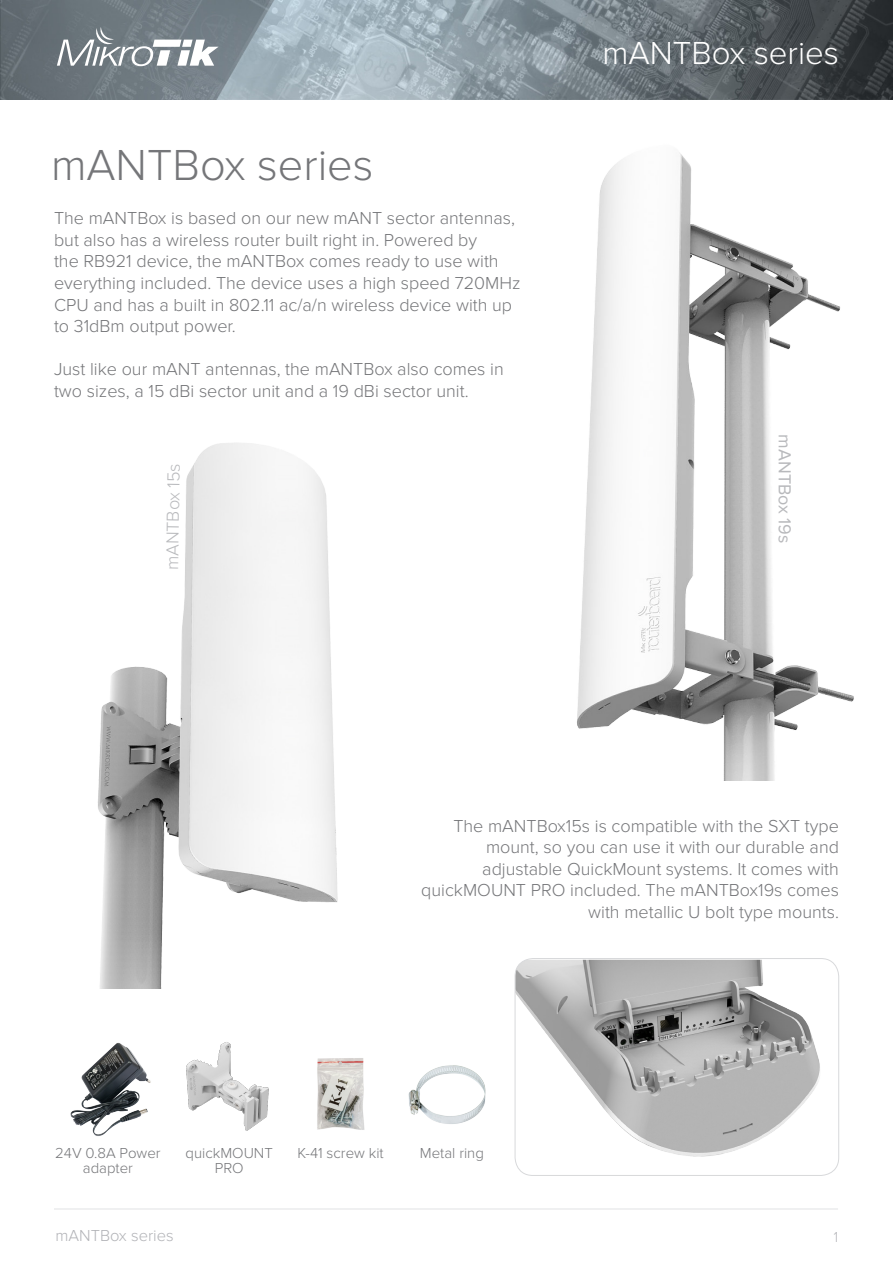
<style>
.page{position:relative;width:893px;height:1263px;background:#fff}
.page>*{position:absolute;margin:0;border:0;box-sizing:border-box;transform-origin:0 0}
.t1{font:300 45px "Proxima Nova";color:#757679}
.t2{font:300 33px "Proxima Nova";color:#fff}
.Teksts{font:300 18px/21.6px "Proxima Nova";color:#757679}
.t3{font:300 18px "Proxima Nova";color:#b8b9bc}
.t4{font:18px "Proxima Nova";color:#b8b9bc}
.t5{font:300 16.5px "Proxima Nova";color:#b2b3b7}
.Teksts-2{font:300 15px/15px "Proxima Nova";color:#757679;text-align:center}
.t6{font:300 15px "Proxima Nova Cond";color:#b2b3b7}
</style>
<div class="page">
<img style="left:0;top:0;width:893px;height:100px">
<svg style="left:57px;top:27px;width:162px;height:39px"></svg>
<hr style="left:54px;top:1209px;width:784px;height:1px;background:#e1e2e4">
<img style="left:577px;top:152px;width:277px;height:629px">
<img style="left:515px;top:960px;width:324px;height:214px">
<div style="left:515px;top:958px;width:324px;height:218px;border:1px solid #d8d9db;border-radius:18px"></div>
<img style="left:317px;top:1058px;width:48px;height:72px">
<img style="left:408px;top:1065px;width:78px;height:59px">
<img style="left:186px;top:1042px;width:83px;height:89px">
<img style="left:98px;top:443px;width:240px;height:545px">
<img style="left:70px;top:1042px;width:81px;height:94px">
<p class="t1" style="left:51px;top:140px;width:324px">mANTBox series</p>
<p class="Teksts" style="left:54px;top:208px;width:468px">The mANTBox is based on our new mANT sector antennas, but also has a wireless router built right in. Powered by<br>the RB921 device, the mANTBox comes ready to use with everything included. The device uses a high speed 720MHz CPU and has a built in 802.11 ac/a/n wireless device with up to 31dBm output power.</p>
<p class="Teksts" style="left:54px;top:359px;width:451px">Just like our mANT antennas, the mANTBox also comes in two sizes, a 15 dBi sector unit and a 19 dBi sector unit.</p>
<p class="t3" style="left:162px;top:570px;width:108px;rotate:-89deg">mANTBox 15s</p>
<p class="t2" style="left:602px;top:34px;width:238px">mANTBox series</p>
<p class="t4" style="left:795px;top:434px;width:110px;rotate:90deg">mANTBox 19s</p>
<p class="Teksts" style="left:421px;top:815px;width:419px;text-align:right">The mANTBox15s is compatible with the SXT type mount, so you can use it with our durable and adjustable QuickMount systems. It comes with quickMOUNT PRO included. The mANTBox19s comes with metallic U bolt type mounts.</p>
<p class="Teksts-2" style="left:55px;top:1145px;width:107px">24V 0.8A Power adapter</p>
<p class="Teksts-2" style="left:186px;top:1145px;width:89px">quickMOUNT</p>
<p class="Teksts-2" style="left:297px;top:1145px;width:88px">K-41 screw kit</p>
<p class="Teksts-2" style="left:420px;top:1145px;width:66px">Metal ring</p>
<p class="Teksts-2" style="left:215px;top:1160px;width:30px">PRO</p>
<p class="t5" style="left:56px;top:1226px;width:120px">mANTBox series</p>
<p class="t6" style="left:834px;top:1229px;width:6px">1</p>
</div>
